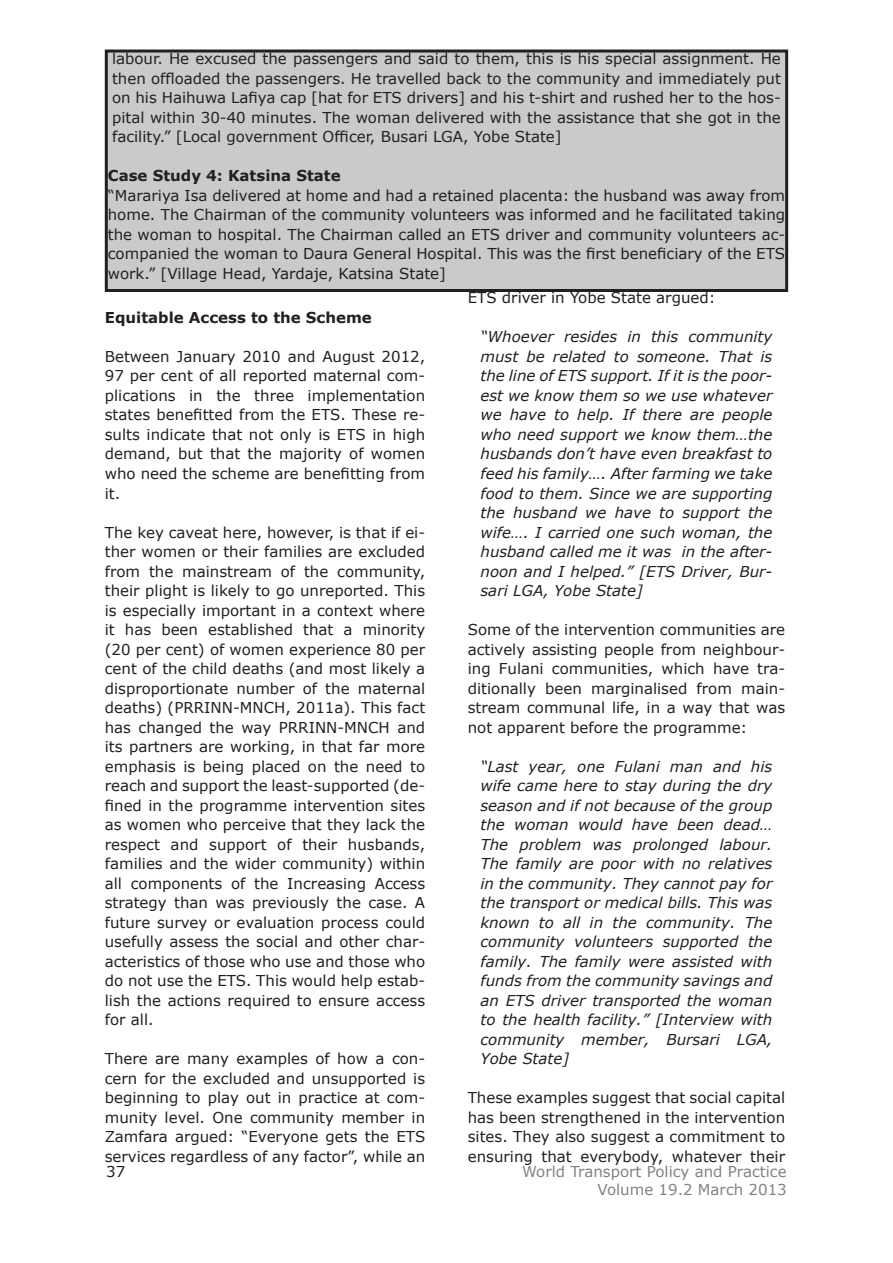
<style>
.page{position:relative;width:893px;height:1263px;background:#fff}
.page>*{position:absolute;margin:0;border:0;box-sizing:border-box;transform-origin:0 0}
.t1{font:15px/19.5px "Verdana";color:#231f20;text-align:justify}
.t2{font:italic 15px/19.5px "Verdana";color:#231f20;text-align:justify}
.t3{font:15px/18px "Verdana";color:#808285;text-align:right}
.t4{font:700 15px "Verdana";color:#231f20}
</style>
<div class="page">
<div style="left:106px;top:51px;width:681px;height:239px;background:#c9cacc"></div>
<div style="left:105px;top:50px;width:683px;height:242px;border:3px solid #231f20"></div>
<p class="t1" style="left:112px;top:49px;width:670px">labour. He excused the passengers and said to them, this is his special assignment. He then offloaded the passengers. He travelled back to the community and immediately put on his Haihuwa Lafiya cap [hat for ETS drivers] and his t-shirt and rushed her to the hos&shy;pital within 30-40 minutes. The woman delivered with the assistance that she got in the facility.” [Local government Officer, Busari LGA, Yobe State]</p>
<p class="t4" style="left:108px;top:166px;width:234px">Case Study 4: Katsina State</p>
<p class="t1" style="left:108px;top:186px;width:679px">“Marariya Isa delivered at home and had a retained placenta: the husband was away from home. The Chairman of the community volunteers was informed and he facilitated taking the woman to hospital. The Chairman called an ETS driver and community volunteers ac&shy;companied the woman to Daura General Hospital. This was the first beneficiary of the ETS work.” [Village Head, Yardaje, Katsina State]</p>
<p class="t4" style="left:105px;top:308px;width:269px">Equitable Access to the Scheme</p>
<p class="t1" style="left:105px;top:347px;width:322px">Between January 2010 and August 2012, 97 per cent of all reported maternal com&shy;plications in the three implementation states benefitted from the ETS. These re&shy;sults indicate that not only is ETS in high demand, but that the majority of women who need the scheme are benefitting from it.</p>
<p class="t1" style="left:105px;top:522px;width:322px">The key caveat here, however, is that if ei&shy;ther women or their families are excluded from the mainstream of the community, their plight is likely to go unreported. This is especially important in a context where it has been established that a minority (20 per cent) of women experience 80 per cent of the child deaths (and most likely a disproportionate number of the maternal deaths) (PRRINN-MNCH, 2011a). This fact has changed the way PRRINN-MNCH and its partners are working, in that far more emphasis is being placed on the need to reach and support the least-supported (de&shy;fined in the programme intervention sites as women who perceive that they lack the respect and support of their husbands, families and the wider community) within all components of the Increasing Access strategy than was previously the case. A future survey or evaluation process could usefully assess the social and other char&shy;acteristics of those who use and those who do not use the ETS. This would help estab&shy;lish the actions required to ensure access for all.</p>
<p class="t1" style="left:105px;top:1049px;width:322px">There are many examples of how a con&shy;cern for the excluded and unsupported is beginning to play out in practice at com&shy;munity level. One community member in Zamfara argued: “Everyone gets the ETS services regardless of any factor”, while an</p>
<p class="t1" style="left:468px;top:288px;width:249px">ETS driver in Yobe State argued:</p>
<p class="t2" style="left:480px;top:327px;width:293px">“Whoever resides in this community must be related to someone. That is the line of ETS support. If it is the poor&shy;est we know them so we use whatever we have to help. If there are people who need support we know them…the husbands don’t have even breakfast to feed his family…. After farming we take food to them. Since we are supporting the husband we have to support the wife…. I carried one such woman, the husband called me it was in the after&shy;noon and I helped.” [ETS Driver, Bur&shy;sari LGA, Yobe State]</p>
<p class="t1" style="left:468px;top:620px;width:319px">Some of the intervention communities are actively assisting people from neighbour&shy;ing Fulani communities, which have tra&shy;ditionally been marginalised from main&shy;stream communal life, in a way that was not apparent before the programme:</p>
<p class="t2" style="left:480px;top:756px;width:293px">“Last year, one Fulani man and his wife came here to stay during the dry season and if not because of the group the woman would have been dead… The problem was prolonged labour.<br>The family are poor with no relatives in the community. They cannot pay for the transport or medical bills. This was known to all in the community. The community volunteers supported the family. The family were assisted with funds from the community savings and an ETS driver transported the woman to the health facility.” [Interview with community member, Bursari LGA, Yobe State]</p>
<p class="t1" style="left:468px;top:1088px;width:319px">These examples suggest that social capital has been strengthened in the intervention sites. They also suggest a commitment to ensuring that everybody, whatever their</p>
<p class="t1" style="left:106px;top:1161px;width:21px">37</p>
<p class="t3" style="left:522px;top:1162px;width:266px">World Transport Policy and Practice<br>Volume 19.2 March 2013</p>
</div>
